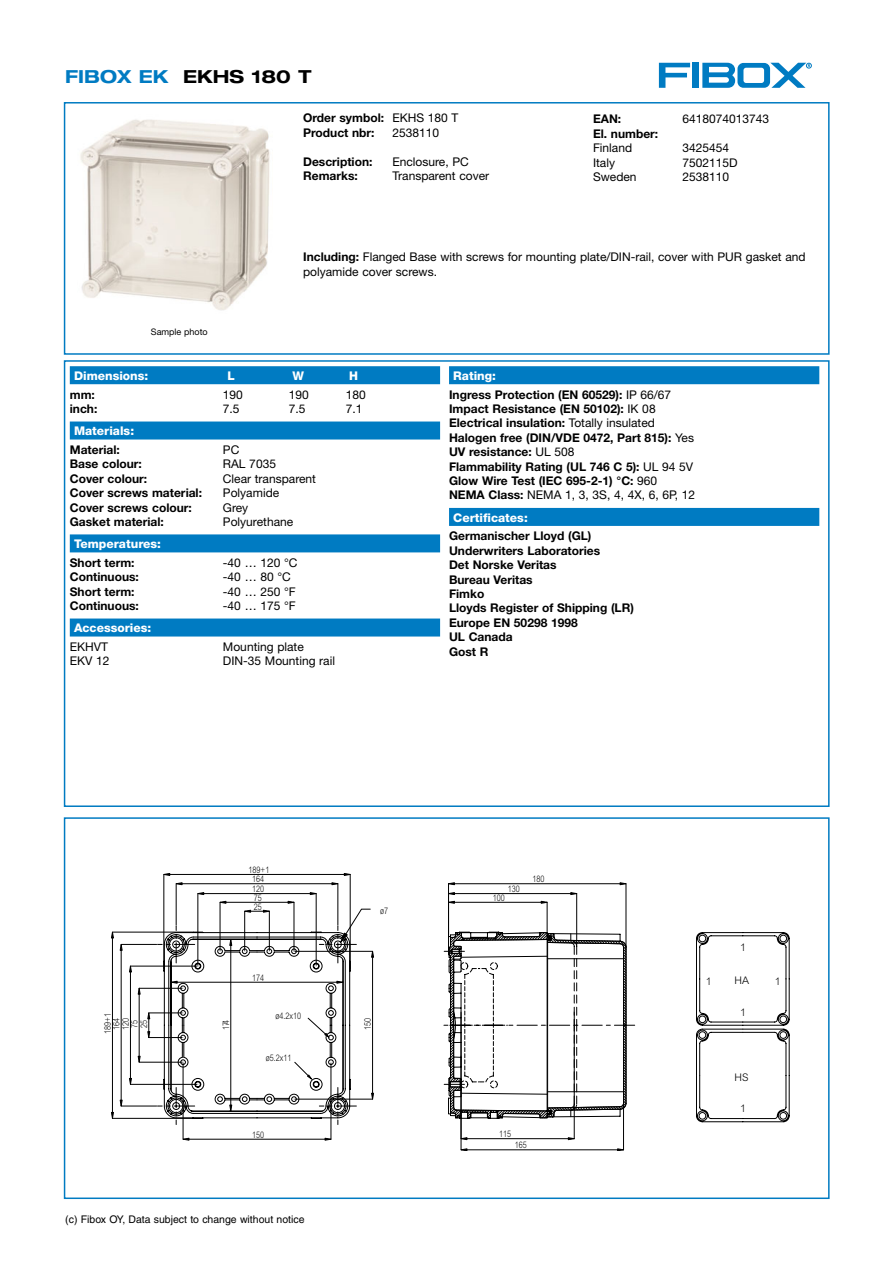
<style>
.page{position:relative;width:893px;height:1263px;background:#fff}
.page>*{position:absolute;margin:0;border:0;box-sizing:border-box;transform-origin:0 0}
.t1{font:700 expanded 18px "Helvetica Neue";color:#000}
.t2{font:700 12px/14.4px "Helvetica Neue";color:#000}
.t3{font:12px/14.4px "Helvetica Neue";color:#000}
.t4{font:800 12px "Helvetica Neue";color:#fff}
.t5{font:10.5px "Helvetica";color:#000}
.t6{font:300 10.5px "Arial";color:#000}
.t7{font:300 9px/9px "Arial";color:#000;scale:.8 1}
.t8{font:9px "Helvetica Neue";color:#000}
.s1{color:#007bc2}
.s2{font-weight:400}
.s3{font-weight:700}
.s4{font-weight:800;color:#fff}
</style>
<div class="page">
<div style="left:64px;top:102px;width:765px;height:253px;border:2px solid #007bc2"></div>
<div style="left:692px;top:63px;width:7px;height:25px;background:#007bc2"></div>
<svg style="left:659px;top:63px;width:31px;height:25px"></svg>
<svg style="left:770px;top:63px;width:41px;height:25px"></svg>
<div style="left:737px;top:63px;width:33px;height:25px;background:#007bc2;border-radius:6px"></div>
<div style="left:743px;top:68px;width:21px;height:15px;background:#fff;border-radius:3px"></div>
<svg style="left:702px;top:63px;width:33px;height:25px"></svg>
<div style="left:70px;top:366px;width:370px;height:18px;background:#007bc2"></div>
<div style="left:70px;top:422px;width:370px;height:18px;background:#007bc2"></div>
<div style="left:70px;top:534px;width:370px;height:18px;background:#007bc2"></div>
<div style="left:70px;top:619px;width:370px;height:18px;background:#007bc2"></div>
<div style="left:449px;top:366px;width:370px;height:18px;background:#007bc2"></div>
<div style="left:449px;top:508px;width:370px;height:18px;background:#007bc2"></div>
<div style="left:64px;top:360px;width:765px;height:447px;border:2px solid #007bc2"></div>
<hr style="left:350px;top:874px;width:1px;height:95px;background:#000">
<svg style="left:111px;top:882px;width:516px;height:269px"></svg>
<svg style="left:164px;top:932px;width:625px;height:186px"></svg>
<svg style="left:696px;top:1029px;width:93px;height:93px"></svg>
<div style="left:64px;top:817px;width:765px;height:382px;border:2px solid #007bc2"></div>
<img style="left:80px;top:119px;width:190px;height:192px">
<h1 class="t1" style="left:65px;top:70px;width:247px"><span class="s1">FIBOX EK</span> EKHS 180 T</h1>
<p class="t2" style="left:303px;top:112px;width:157px">Order symbol: <span class="s2">EKHS 180 T<br></span>Product nbr:</p>
<p class="t3" style="left:392px;top:127px;width:48px">2538110</p>
<p class="t2" style="left:303px;top:155px;width:71px">Description:</p>
<p class="t3" style="left:392px;top:155px;width:78px">Enclosure, PC</p>
<p class="t2" style="left:303px;top:170px;width:56px">Remarks:</p>
<p class="t3" style="left:392px;top:170px;width:98px">Transparent cover</p>
<p class="t2" style="left:593px;top:113px;width:30px">EAN:</p>
<p class="t3" style="left:682px;top:113px;width:88px">6418074013743</p>
<p class="t2" style="left:593px;top:127px;width:67px">El. number:</p>
<p class="t3" style="left:593px;top:142px;width:41px">Finland</p>
<p class="t3" style="left:682px;top:142px;width:48px">3425454</p>
<p class="t3" style="left:593px;top:156px;width:23px">Italy</p>
<p class="t3" style="left:682px;top:156px;width:57px">7502115D</p>
<p class="t3" style="left:593px;top:171px;width:45px">Sweden</p>
<p class="t3" style="left:682px;top:171px;width:48px">2538110</p>
<p class="t8" style="left:151px;top:329px;width:58px">Sample photo</p>
<p class="t3" style="left:303px;top:251px;width:504px"><span class="s3">Including:</span> Flanged Base with screws for mounting plate/DIN-rail, cover with PUR gasket and polyamide cover screws.</p>
<p class="t4" style="left:74px;top:371px;width:76px">Dimensions:</p>
<p class="t4" style="left:227px;top:371px;width:9px">L</p>
<p class="t4" style="left:292px;top:371px;width:13px">W</p>
<p class="t4" style="left:349px;top:371px;width:10px">H</p>
<p class="t2" style="left:70px;top:388px;width:27px">mm:</p>
<p class="t3" style="left:223px;top:388px;width:22px">190</p>
<p class="t3" style="left:289px;top:388px;width:22px">190</p>
<p class="t3" style="left:346px;top:388px;width:22px">180</p>
<p class="t2" style="left:70px;top:403px;width:29px">inch:</p>
<p class="t3" style="left:223px;top:403px;width:18px">7.5</p>
<p class="t3" style="left:289px;top:403px;width:18px">7.5</p>
<p class="t3" style="left:346px;top:403px;width:18px">7.1</p>
<p class="t4" style="left:74px;top:427px;width:62px">Materials:</p>
<p class="t2" style="left:70px;top:444px;width:51px">Material:</p>
<p class="t3" style="left:223px;top:444px;width:18px">PC</p>
<p class="t2" style="left:70px;top:458px;width:74px">Base colour:</p>
<p class="t3" style="left:223px;top:458px;width:55px">RAL 7035</p>
<p class="t2" style="left:70px;top:472px;width:79px">Cover colour:</p>
<p class="t3" style="left:223px;top:472px;width:95px">Clear transparent</p>
<p class="t2" style="left:70px;top:487px;width:134px">Cover screws material:</p>
<p class="t3" style="left:223px;top:487px;width:58px">Polyamide</p>
<p class="t2" style="left:70px;top:501px;width:124px">Cover screws colour:</p>
<p class="t3" style="left:223px;top:501px;width:27px">Grey</p>
<p class="t2" style="left:70px;top:516px;width:96px">Gasket material:</p>
<p class="t3" style="left:223px;top:516px;width:72px">Polyurethane</p>
<p class="t4" style="left:74px;top:540px;width:88px">Temperatures:</p>
<p class="t2" style="left:70px;top:556px;width:66px">Short term:</p>
<p class="t3" style="left:223px;top:557px;width:76px">-40 … 120 °C</p>
<p class="t2" style="left:70px;top:571px;width:71px">Continuous:</p>
<p class="t3" style="left:223px;top:571px;width:69px">-40 … 80 °C</p>
<p class="t2" style="left:70px;top:585px;width:66px">Short term:</p>
<p class="t3" style="left:223px;top:585px;width:74px">-40 … 250 °F</p>
<p class="t2" style="left:70px;top:600px;width:71px">Continuous:</p>
<p class="t3" style="left:223px;top:600px;width:74px">-40 … 175 °F</p>
<p class="t4" style="left:74px;top:624px;width:79px">Accessories:</p>
<p class="t3" style="left:70px;top:641px;width:40px">EKHVT</p>
<p class="t3" style="left:223px;top:641px;width:82px">Mounting plate</p>
<p class="t3" style="left:70px;top:655px;width:41px">EKV 12</p>
<p class="t3" style="left:223px;top:655px;width:114px">DIN-35 Mounting rail</p>
<p class="t2" style="left:449px;top:367px;width:224px;line-height:18.6px;text-indent:4px"><span class="s4">Rating:<br></span>Ingress Protection (EN 60529): <span class="s2">IP 66/67</span></p>
<p class="t2" style="left:449px;top:403px;width:247px">Impact Resistance (EN 50102): <span class="s2">IK 08<br></span>Electrical insulation: <span class="s2">Totally insulated </span>Halogen free (DIN/VDE 0472, Part 815): <span class="s2">Yes </span>UV resistance: <span class="s2">UL 508<br></span>Flammability Rating (UL 746 C 5): <span class="s2">UL 94 5V </span>Glow Wire Test (IEC 695-2-1) °C: <span class="s2">960<br></span>NEMA Class: <span class="s2">NEMA 1, 3, 3S, 4, 4X, 6, 6P, 12</span></p>
<p class="t4" style="left:453px;top:513px;width:76px">Certificates:</p>
<p class="t2" style="left:449px;top:530px;width:186px">Germanischer Lloyd (GL)<br>Underwriters Laboratories<br>Det Norske Veritas<br>Bureau Veritas<br>Fimko<br>Lloyds Register of Shipping (LR)<br>Europe EN 50298 1998<br>UL Canada<br>Gost R</p>
<p class="t7" style="left:248px;top:866px;width:27px">189+1</p>
<p class="t7" style="left:252px;top:875px;width:17px">164</p>
<p class="t7" style="left:252px;top:885px;width:17px">120</p>
<p class="t7" style="left:254px;top:894px;width:12px">75<br>25</p>
<p class="t7" style="left:104px;top:1034px;width:27px;rotate:-90deg">189+1</p>
<p class="t7" style="left:113px;top:1030px;width:17px;rotate:-90deg">164</p>
<p class="t7" style="left:222px;top:1030px;width:15px;rotate:-90deg">174</p>
<p class="t7" style="left:122px;top:1030px;width:17px;rotate:-90deg">120<br>75</p>
<p class="t7" style="left:140px;top:1028px;width:12px;rotate:-90deg">25</p>
<p class="t7" style="left:252px;top:974px;width:17px">174</p>
<p class="t7" style="left:275px;top:1012px;width:34px">ø4.2x10</p>
<p class="t7" style="left:266px;top:1054px;width:34px">ø5.2x11</p>
<p class="t7" style="left:252px;top:1131px;width:17px">150</p>
<p class="t5" style="left:65px;top:1215px;width:241px">(c) Fibox OY, Data subject to change without notice</p>
<p class="t7" style="left:380px;top:907px;width:12px">ø7</p>
<p class="t7" style="left:364px;top:1030px;width:17px;rotate:-90deg">150</p>
<p class="t7" style="left:507px;top:885px;width:17px">130</p>
<p class="t7" style="left:493px;top:894px;width:17px">100</p>
<p class="t7" style="left:532px;top:875px;width:17px">180</p>
<p class="t7" style="left:499px;top:1130px;width:17px">115</p>
<p class="t7" style="left:515px;top:1141px;width:17px">165</p>
<p class="t6" style="left:740px;top:944px;width:7px">1</p>
<p class="t6" style="left:705px;top:977px;width:7px">1</p>
<p class="t6" style="left:734px;top:977px;width:16px">HA</p>
<p class="t6" style="left:774px;top:977px;width:7px">1</p>
<p class="t6" style="left:740px;top:1008px;width:7px">1</p>
<p class="t6" style="left:734px;top:1073px;width:15px">HS</p>
<p class="t6" style="left:740px;top:1105px;width:7px">1</p>
</div>
